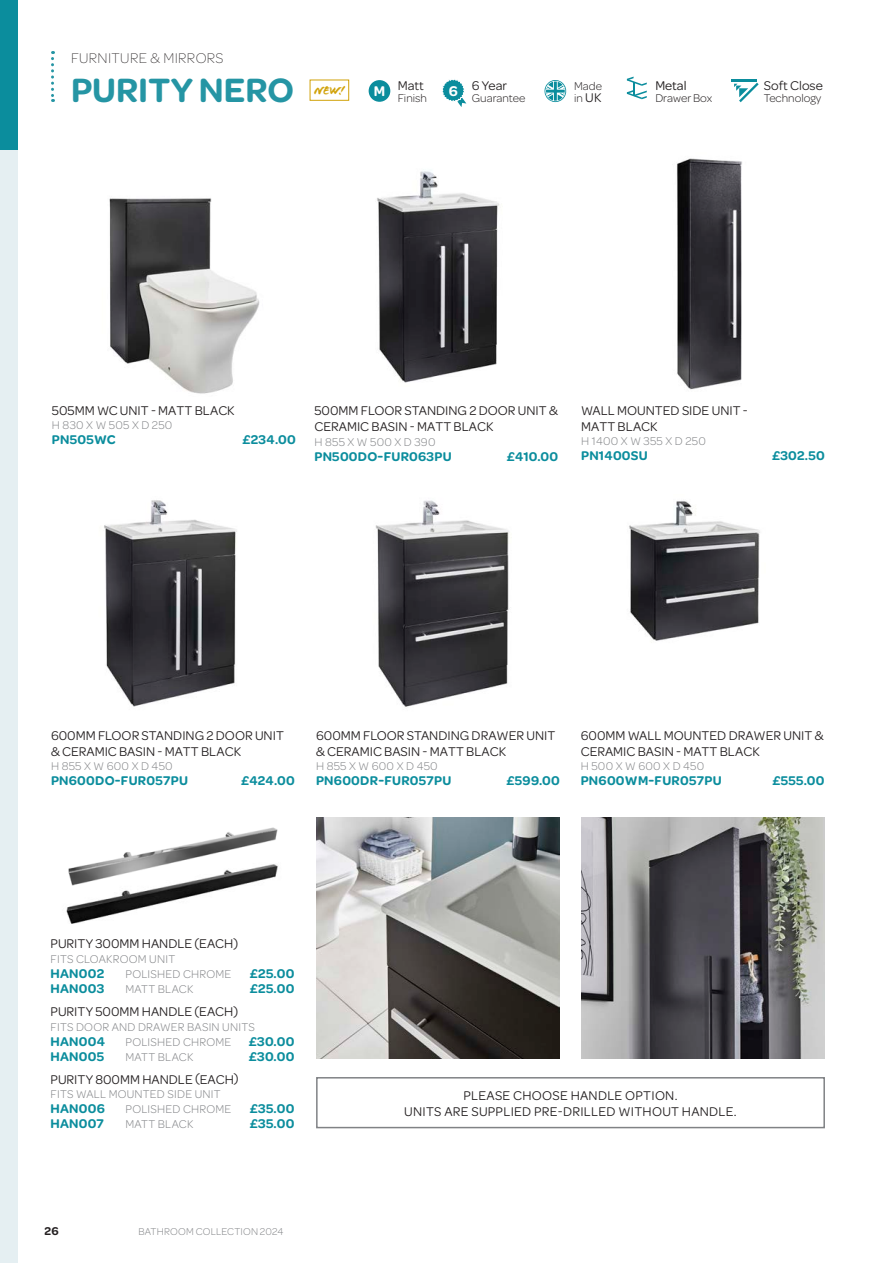
<style>
.page{position:relative;width:893px;height:1263px;background:#fff}
.page>*{position:absolute;margin:0;border:0;box-sizing:border-box;transform-origin:0 0}
.t1{font:600 36px "Omnes Pro";color:#2595a4}
.t2{font:200 15px "Omnes Pro";letter-spacing:.025em;color:#231f20}
.t3{font:600 15px "Omnes Pro";color:#fff}
.t4{font:13.5px/16.2px "Omnes Pro";color:#231f20}
.t5{font:600 13.5px "Omnes Pro";letter-spacing:.02em;color:#0b8d9d}
.t6{font:13.5px/16.2px "Omnes Pro";letter-spacing:.02em;color:#231f20;text-align:center}
.t7{font:13.5px "Omnes";color:#231f20}
.t8{font:12.6px "Flood Std";color:#d1a209}
.t9{font:300 12px "Omnes Pro";letter-spacing:.02em;color:#808285}
.t10{font:300 12px/12px "Omnes Pro";color:#231f20}
.t11{font:300 12px "Omnes";color:#231f20}
.t12{font:600 12px "Omnes Pro";color:#231f20}
.t13{font:300 10.5px "Omnes Pro";letter-spacing:.015em;color:#808285}
.s1{font-weight:400;font-size:13.5px}
</style>
<div class="page">
<div style="left:0;top:0;width:18px;height:1263px;background:#e5eff2"></div>
<svg style="left:51px;top:51px;width:3px;height:51px"></svg>
<div style="left:0;top:0;width:18px;height:150px;background:#0b8d9d"></div>
<img style="left:377px;top:171px;width:123px;height:212px">
<img style="left:677px;top:158px;width:65px;height:232px">
<img style="left:629px;top:501px;width:131px;height:140px">
<img style="left:375px;top:500px;width:135px;height:207px">
<img style="left:109px;top:198px;width:151px;height:196px">
<img style="left:104px;top:500px;width:133px;height:207px">
<svg style="left:627px;top:77px;width:20px;height:22px"></svg>
<svg style="left:442px;top:79px;width:24px;height:28px"></svg>
<hr style="left:732px;top:80px;width:25px;height:2px;background:#0b8d9d">
<svg style="left:734px;top:83px;width:25px;height:19px"></svg>
<div style="left:369px;top:80px;width:21px;height:22px;background:#0b8d9d;border-radius:50%"></div>
<div style="left:316px;top:1077px;width:509px;height:51px;border:2px solid #808285"></div>
<img style="left:177px;top:827px;width:101px;height:20px">
<img style="left:581px;top:818px;width:244px;height:240px">
<img style="left:316px;top:818px;width:244px;height:240px">
<img style="left:66px;top:847px;width:212px;height:77px">
<svg style="left:544px;top:80px;width:23px;height:22px"></svg>
<div style="left:310px;top:80px;width:39px;height:21px;border:1px solid #d1a209"></div>
<p class="t2" style="left:71px;top:48px;width:154px">FURNITURE &amp; MIRRORS</p>
<h1 class="t1" style="left:71px;top:64px;width:225px">PURITY NERO</h1>
<p class="t7" style="left:655px;top:77px;width:33px">Metal</p>
<p class="t4" style="left:398px;top:77px;width:28px">Matt</p>
<p class="t10" style="left:398px;top:92px;width:31px">Finish</p>
<p class="t4" style="left:472px;top:77px;width:37px">6 Year</p>
<p class="t10" style="left:472px;top:92px;width:55px">Guarantee</p>
<p class="t10" style="left:574px;top:80px;width:29px">Made in <span class="s1">UK</span></p>
<p class="t8" style="left:314px;top:83px;width:32px">NEW!</p>
<p class="t3" style="left:449px;top:80px;width:11px">6</p>
<p class="t3" style="left:374px;top:80px;width:13px">M</p>
<p class="t11" style="left:655px;top:90px;width:58px">Drawer Box</p>
<p class="t4" style="left:764px;top:77px;width:60px">Soft Close</p>
<p class="t11" style="left:764px;top:90px;width:59px">Technology</p>
<p class="t4" style="left:52px;top:402px;width:184px">505MM WC UNIT - MATT BLACK</p>
<p class="t9" style="left:52px;top:418px;width:122px">H 830 X W 505 X D 250</p>
<p class="t5" style="left:52px;top:430px;width:65px">PN505WC</p>
<p class="t5" style="left:242px;top:430px;width:55px">£234.00</p>
<p class="t4" style="left:314px;top:402px;width:245px">500MM FLOOR STANDING 2 DOOR UNIT &amp;<br>CERAMIC BASIN - MATT BLACK</p>
<p class="t9" style="left:314px;top:434px;width:123px">H 855 X W 500 X D 390</p>
<p class="t5" style="left:314px;top:446px;width:139px">PN500DO-FUR063PU</p>
<p class="t5" style="left:507px;top:446px;width:53px">£410.00</p>
<p class="t4" style="left:581px;top:401px;width:168px">WALL MOUNTED SIDE UNIT -<br>MATT BLACK</p>
<p class="t9" style="left:581px;top:433px;width:126px">H 1400 X W 355 X D 250</p>
<p class="t5" style="left:581px;top:446px;width:68px">PN1400SU</p>
<p class="t5" style="left:772px;top:446px;width:54px">£302.50</p>
<p class="t4" style="left:51px;top:726px;width:234px">600MM FLOOR STANDING 2 DOOR UNIT &amp; CERAMIC BASIN - MATT BLACK</p>
<p class="t9" style="left:51px;top:758px;width:123px">H 855 X W 600 X D 450</p>
<p class="t5" style="left:51px;top:771px;width:138px">PN600DO-FUR057PU</p>
<p class="t5" style="left:241px;top:771px;width:55px">£424.00</p>
<p class="t4" style="left:316px;top:726px;width:241px">600MM FLOOR STANDING DRAWER UNIT &amp; CERAMIC BASIN - MATT BLACK</p>
<p class="t9" style="left:316px;top:758px;width:123px">H 855 X W 600 X D 450</p>
<p class="t5" style="left:316px;top:771px;width:137px">PN600DR-FUR057PU</p>
<p class="t5" style="left:507px;top:771px;width:55px">£599.00</p>
<p class="t4" style="left:581px;top:726px;width:244px">600MM WALL MOUNTED DRAWER UNIT &amp;<br>CERAMIC BASIN - MATT BLACK</p>
<p class="t9" style="left:581px;top:758px;width:125px">H 500 X W 600 X D 450</p>
<p class="t5" style="left:581px;top:771px;width:142px">PN600WM-FUR057PU</p>
<p class="t5" style="left:772px;top:771px;width:54px">£555.00</p>
<p class="t4" style="left:51px;top:935px;width:189px">PURITY 300MM HANDLE (EACH)</p>
<p class="t9" style="left:51px;top:951px;width:126px">FITS CLOAKROOM UNIT</p>
<p class="t5" style="left:51px;top:964px;width:55px">HAN002</p>
<p class="t9" style="left:126px;top:966px;width:107px">POLISHED CHROME</p>
<p class="t5" style="left:250px;top:964px;width:46px">£25.00</p>
<p class="t5" style="left:51px;top:979px;width:55px">HAN003</p>
<p class="t9" style="left:126px;top:981px;width:69px">MATT BLACK</p>
<p class="t5" style="left:250px;top:979px;width:46px">£25.00</p>
<p class="t4" style="left:51px;top:1003px;width:189px">PURITY 500MM HANDLE (EACH)</p>
<p class="t9" style="left:51px;top:1019px;width:206px">FITS DOOR AND DRAWER BASIN UNITS</p>
<p class="t5" style="left:51px;top:1031px;width:56px">HAN004</p>
<p class="t9" style="left:126px;top:1034px;width:107px">POLISHED CHROME</p>
<p class="t5" style="left:249px;top:1031px;width:47px">£30.00</p>
<p class="t5" style="left:51px;top:1046px;width:55px">HAN005</p>
<p class="t9" style="left:126px;top:1049px;width:69px">MATT BLACK</p>
<p class="t5" style="left:249px;top:1046px;width:47px">£30.00</p>
<p class="t4" style="left:51px;top:1070px;width:190px">PURITY 800MM HANDLE (EACH)</p>
<p class="t9" style="left:51px;top:1086px;width:172px">FITS WALL MOUNTED SIDE UNIT</p>
<p class="t5" style="left:51px;top:1099px;width:56px">HAN006</p>
<p class="t9" style="left:126px;top:1101px;width:107px">POLISHED CHROME</p>
<p class="t5" style="left:250px;top:1099px;width:46px">£35.00</p>
<p class="t5" style="left:51px;top:1114px;width:55px">HAN007</p>
<p class="t9" style="left:126px;top:1116px;width:69px">MATT BLACK</p>
<p class="t5" style="left:250px;top:1114px;width:46px">£35.00</p>
<p class="t12" style="left:45px;top:1223px;width:16px">26</p>
<p class="t13" style="left:138px;top:1224px;width:146px">BATHROOM COLLECTION 2024</p>
<p class="t6" style="left:404px;top:1086px;width:334px">PLEASE CHOOSE HANDLE OPTION.<br>UNITS ARE SUPPLIED PRE-DRILLED WITHOUT HANDLE.</p>
</div>
